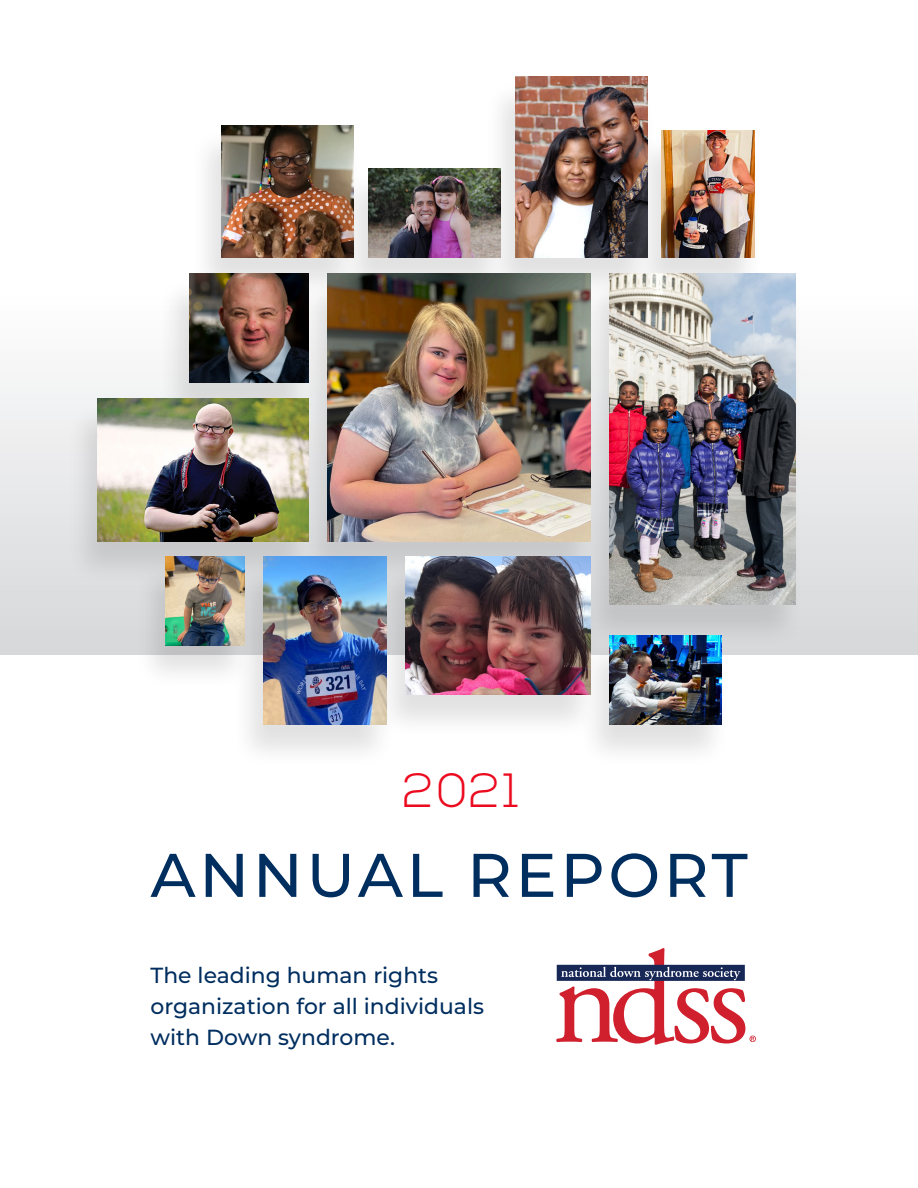
<style>
.page{position:relative;width:918px;height:1188px;background:#fff}
.page>*{position:absolute;margin:0;border:0;box-sizing:border-box;transform-origin:0 0}
.t1{font:500 61.5px "Montserrat";letter-spacing:.06em;color:#002e5f}
.t2{font:300 48px "Nexa";color:#eb0a1e}
.t3{font:500 21.9px/31.3px "Montserrat";color:#002e5f}
</style>
<div class="page">
<div style="left:0;top:258px;width:918px;height:396px;background:linear-gradient(to bottom,#fff,#d6d7da)"></div>
<svg style="left:556px;top:948px;width:200px;height:97px"></svg>
<div style="left:67px;top:80px;width:738px;height:688px;background:#231f20;opacity:.13"></div>
<img style="left:221px;top:125px;width:133px;height:133px">
<img style="left:189px;top:273px;width:119px;height:110px">
<img style="left:610px;top:273px;width:186px;height:331px">
<img style="left:610px;top:635px;width:111px;height:89px">
<img style="left:328px;top:273px;width:262px;height:268px">
<img style="left:98px;top:399px;width:210px;height:142px">
<img style="left:166px;top:557px;width:78px;height:89px">
<img style="left:263px;top:557px;width:124px;height:167px">
<img style="left:406px;top:557px;width:184px;height:138px">
<img style="left:515px;top:77px;width:132px;height:181px">
<img style="left:368px;top:169px;width:133px;height:89px">
<img style="left:662px;top:131px;width:92px;height:127px">
<p class="t2" style="left:402px;top:763px;width:118px">2021</p>
<p class="t1" style="left:151px;top:832px;width:599px">ANNUAL REPORT</p>
<p class="t3" style="left:151px;top:958px;width:335px">The leading human rights organization for all individuals with Down syndrome.</p>
</div>
